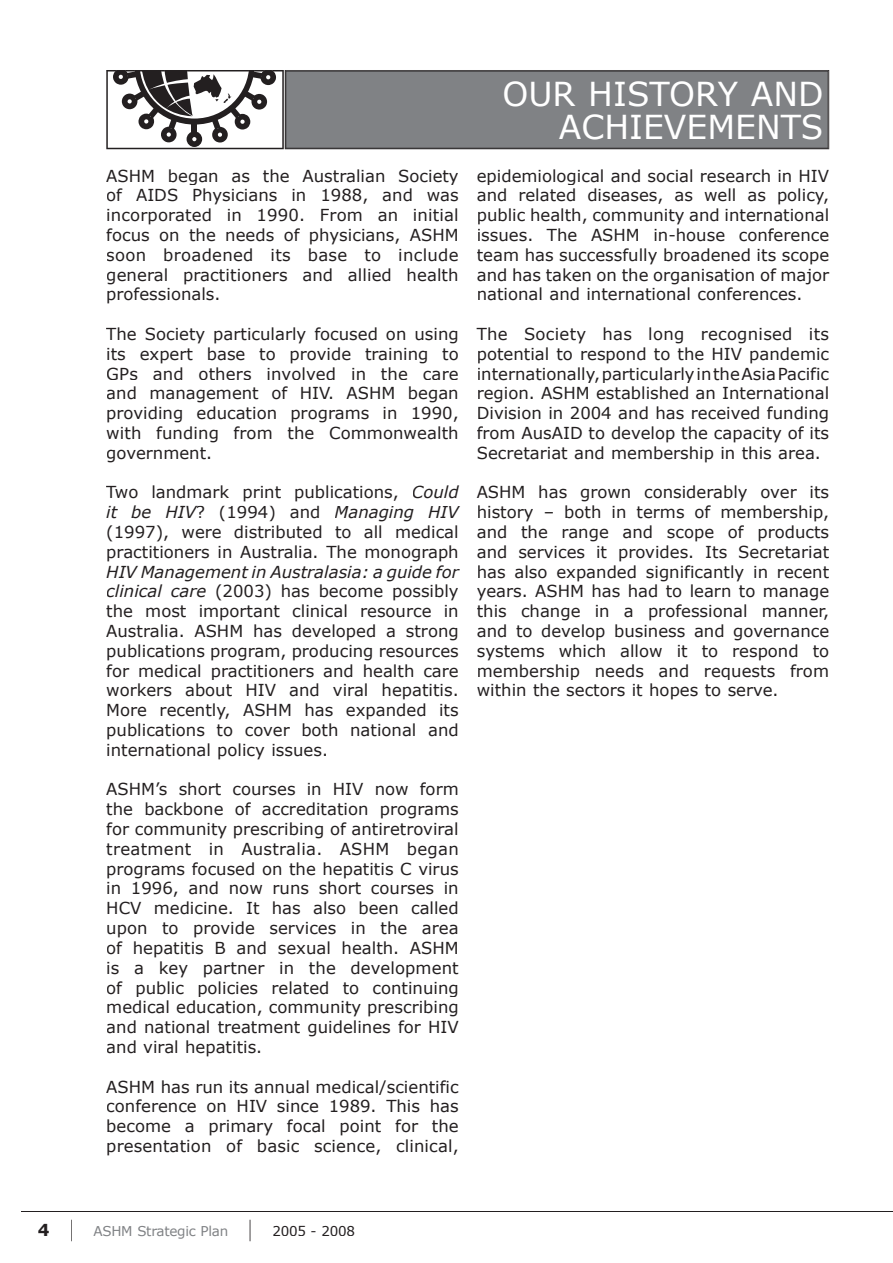
<style>
.page{position:relative;width:893px;height:1263px;background:#fff}
.page>*{position:absolute;margin:0;border:0;box-sizing:border-box;transform-origin:0 0}
.t1{font:33px/33px "Verdana";color:#fff;text-align:right}
.t2{font:16.5px/19.8px "Verdana";color:#231f20;text-align:justify}
.t3{font:13.5px "Verdana";letter-spacing:-.02em;color:#808285}
.s1{font-style:italic}
.s2{font-weight:700;font-size:16.5px;color:#231f20}
.s3{font-size:22.5px;color:#231f20}
.s4{color:#231f20}
</style>
<div class="page">
<hr style="left:21px;top:1211px;width:872px;height:1px;background:#231f20">
<svg style="left:106px;top:70px;width:723px;height:79px;background:#88898b"></svg>
<p class="t2" style="left:106px;top:165px;width:354px">ASHM began as the Australian Society of AIDS Physicians in 1988, and was incorporated in 1990. From an initial focus on the needs of physicians, ASHM soon broadened its base to include general practitioners and allied health professionals.</p>
<p class="t2" style="left:106px;top:324px;width:354px">The Society particularly focused on using its expert base to provide training to GPs and others involved in the care and management of HIV. ASHM began providing education programs in 1990, with funding from the Commonwealth government.</p>
<p class="t2" style="left:106px;top:482px;width:354px">Two landmark print publications, <span class="s1">Could it be HIV</span>? (1994) and <span class="s1">Managing HIV </span>(1997), were distributed to all medical practitioners in Australia. The monograph</p>
<p class="t2" style="left:106px;top:561px;width:354px"><span class="s1">HIV Management in Australasia: a guide for clinical care</span> (2003) has become possibly the most important clinical resource in Australia. ASHM has developed a strong publications program, producing resources for medical practitioners and health care workers about HIV and viral hepatitis.<br>More recently, ASHM has expanded its publications to cover both national and international policy issues.</p>
<p class="t2" style="left:106px;top:779px;width:354px">ASHM’s short courses in HIV now form the backbone of accreditation programs for community prescribing of antiretroviral treatment in Australia. ASHM began programs focused on the hepatitis C virus in 1996, and now runs short courses in HCV medicine. It has also been called upon to provide services in the area of hepatitis B and sexual health. ASHM is a key partner in the development of public policies related to continuing medical education, community prescribing and national treatment guidelines for HIV and viral hepatitis.</p>
<p class="t2" style="left:106px;top:1076px;width:354px">ASHM has run its annual medical/scientific conference on HIV since 1989. This has become a primary focal point for the presentation of basic science, clinical,</p>
<h1 class="t1" style="left:502px;top:76px;width:322px">OUR HISTORY AND<br>ACHIEVEMENTS</h1>
<p class="t2" style="left:477px;top:165px;width:354px">epidemiological and social research in HIV and related diseases, as well as policy, public health, community and international issues. The ASHM in-house conference team has successfully broadened its scope and has taken on the organisation of major national and international conferences.</p>
<p class="t2" style="left:477px;top:324px;width:354px">The Society has long recognised its potential to respond to the HIV pandemic internationally, particularly in the Asia Pacific region. ASHM established an International Division in 2004 and has received funding from AusAID to develop the capacity of its Secretariat and membership in this area.</p>
<p class="t2" style="left:477px;top:482px;width:354px">ASHM has grown considerably over its history – both in terms of membership, and the range and scope of products and services it provides. Its Secretariat has also expanded significantly in recent years. ASHM has had to learn to manage this change in a professional manner, and to develop business and governance systems which allow it to respond to membership needs and requests from within the sectors it hopes to serve.</p>
<p class="t3" style="left:38px;top:1222px;width:319px"><span class="s2">4</span> <span class="s3">|</span> ASHM Strategic Plan <span class="s3">|</span> <span class="s4">2005 - 2008</span></p>
</div>
